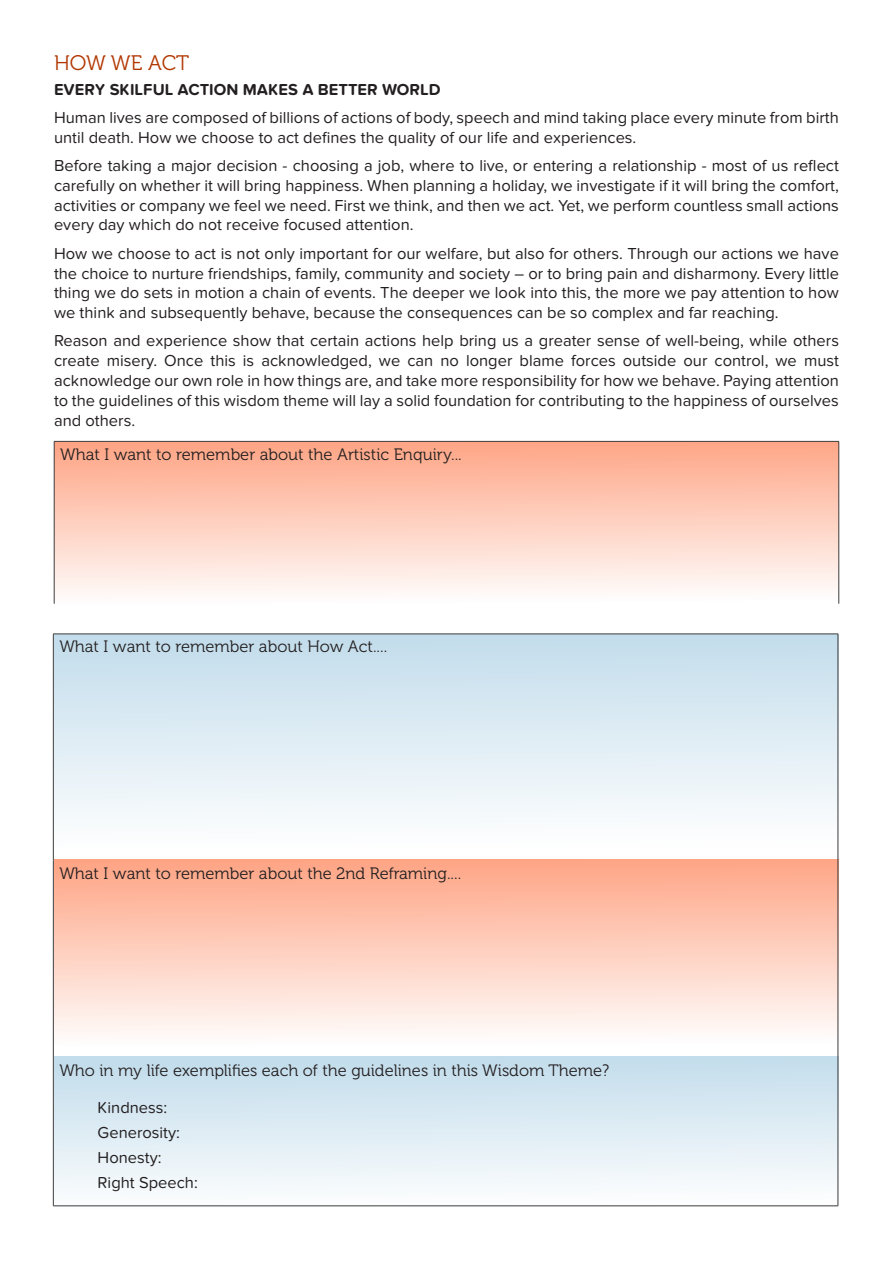
<style>
.page{position:relative;width:893px;height:1263px;background:#fff}
.page>*{position:absolute;margin:0;border:0;box-sizing:border-box;transform-origin:0 0}
.Heading_1{font:21px "Museo 300";color:#b13700}
.Body{font:16.5px/19.8px "Proxima Nova Soft";color:#231f20;text-align:justify}
.Heading_2{font:16.5px "Museo 300";color:#231f20}
.Body-2{font:700 16.5px "Proxima Nova Soft";color:#231f20}
</style>
<div class="page">
<div style="left:54px;top:1057px;width:785px;height:152px;background:linear-gradient(to bottom,#c2dceb,#fdfefe)"></div>
<div style="left:54px;top:860px;width:785px;height:186px;background:linear-gradient(to bottom,#fea585,#fefdfd)"></div>
<div style="left:54px;top:634px;width:785px;height:213px;background:linear-gradient(to bottom,#c2dceb,#fefefe)"></div>
<div style="left:54px;top:441px;width:785px;height:163px;background:linear-gradient(to bottom,#fea485,#fefefe)"></div>
<hr style="left:54px;top:441px;width:785px;height:1px;background:#3e3e3f">
<hr style="left:54px;top:442px;width:1px;height:162px;background:#3e3e3f">
<hr style="left:838px;top:442px;width:1px;height:162px;background:#3e3e3f">
<hr style="left:53px;top:634px;width:785px;height:1px;background:#3c3c3d">
<hr style="left:53px;top:634px;width:1px;height:226px;background:#3c3c3d">
<hr style="left:838px;top:634px;width:1px;height:226px;background:#3c3c3d">
<hr style="left:53px;top:860px;width:1px;height:198px;background:#3c3c3d">
<hr style="left:838px;top:860px;width:1px;height:198px;background:#3c3c3d">
<hr style="left:53px;top:1058px;width:1px;height:148px;background:#3c3c3d">
<hr style="left:838px;top:1058px;width:1px;height:148px;background:#3c3c3d">
<hr style="left:53px;top:1205px;width:785px;height:1px;background:#3c3c3d">
<p class="Heading_1" style="left:54px;top:51px;width:137px">HOW WE ACT</p>
<p class="Body-2" style="left:54px;top:80px;width:388px">EVERY SKILFUL ACTION MAKES A BETTER WORLD</p>
<p class="Body" style="left:54px;top:108px;width:786px">Human lives are composed of billions of actions of body, speech and mind taking place every minute from birth until death. How we choose to act defines the quality of our life and experiences.</p>
<p class="Body" style="left:54px;top:156px;width:786px">Before taking a major decision - choosing a job, where to live, or entering a relationship - most of us reflect carefully on whether it will bring happiness. When planning a holiday, we investigate if it will bring the comfort, activities or company we feel we need. First we think, and then we act. Yet, we perform countless small actions every day which do not receive focused attention.</p>
<p class="Body" style="left:54px;top:244px;width:786px">How we choose to act is not only important for our welfare, but also for others. Through our actions we have the choice to nurture friendships, family, community and society – or to bring pain and disharmony. Every little thing we do sets in motion a chain of events. The deeper we look into this, the more we pay attention to how we think and subsequently behave, because the consequences can be so complex and far reaching.</p>
<p class="Body" style="left:54px;top:331px;width:786px">Reason and experience show that certain actions help bring us a greater sense of well-being, while others create misery. Once this is acknowledged, we can no longer blame forces outside our control, we must acknowledge our own role in how things are, and take more responsibility for how we behave. Paying attention to the guidelines of this wisdom theme will lay a solid foundation for contributing to the happiness of ourselves and others.</p>
<p class="Heading_2" style="left:60px;top:445px;width:403px">What I want to remember about the Artistic Enquiry...</p>
<p class="Heading_2" style="left:59px;top:638px;width:329px">What I want to remember about How Act....</p>
<p class="Heading_2" style="left:59px;top:864px;width:403px">What I want to remember about the 2nd Reframing....</p>
<p class="Heading_2" style="left:59px;top:1062px;width:552px">Who in my life exemplifies each of the guidelines in this Wisdom Theme?</p>
<p class="Body" style="left:98px;top:1095px;width:102px;line-height:25px;text-align:left">Kindness:<br>Generosity:<br>Honesty:<br>Right Speech:</p>
</div>
